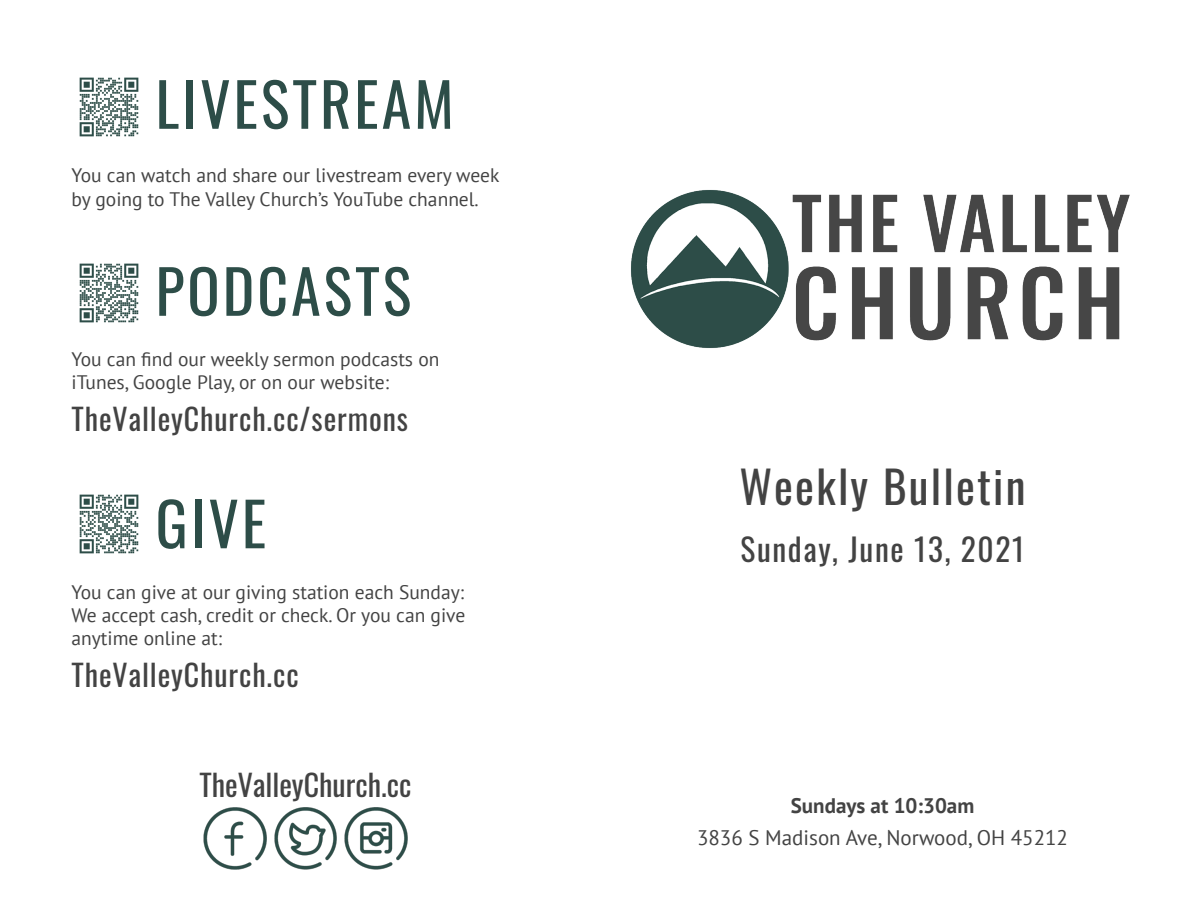
<style>
.page{position:relative;width:1188px;height:918px;background:#fff}
.page>*{position:absolute;margin:0;border:0;box-sizing:border-box;transform-origin:0 0}
.t1{font:60px "Oswald";letter-spacing:.05em;color:#2d4d48}
.t2{font:45px "Oswald";letter-spacing:.05em;color:#434343}
.t3{font:31.5px "Oswald";letter-spacing:.05em;color:#434343}
.t4{font:30px "Oswald";letter-spacing:.03em;color:#434343}
.t5{font:30px "Oswald";color:#434343}
.t6{font:21px "PT Sans";color:#434343}
.t7{font:700 21px "PT Sans";color:#434343}
.t8{font:19.5px/23.4px "PT Sans";color:#434343}
</style>
<div class="page">
<img style="left:203px;top:807px;width:64px;height:63px">
<img style="left:274px;top:807px;width:63px;height:63px">
<img style="left:344px;top:807px;width:64px;height:63px">
<img style="left:631px;top:190px;width:499px;height:158px">
<img style="left:79px;top:494px;width:60px;height:60px">
<img style="left:79px;top:263px;width:60px;height:60px">
<img style="left:79px;top:77px;width:60px;height:60px">
<h1 class="t1" style="left:156px;top:51px;width:300px">LIVESTREAM</h1>
<p class="t8" style="left:72px;top:163px;width:429px">You can watch and share our livestream every week by going to The Valley Church’s YouTube channel.</p>
<h1 class="t1" style="left:156px;top:238px;width:257px">PODCASTS</h1>
<p class="t8" style="left:72px;top:347px;width:369px">You can find our weekly sermon podcasts on iTunes, Google Play, or on our website:</p>
<h3 class="t4" style="left:72px;top:392px;width:338px">TheValleyChurch.cc/sermons</h3>
<h1 class="t1" style="left:156px;top:470px;width:112px">GIVE</h1>
<p class="t8" style="left:72px;top:580px;width:395px;text-align:justify">You can give at our giving station each Sunday:<br>We accept cash, credit or check. Or you can give anytime online at:</p>
<h3 class="t4" style="left:72px;top:648px;width:229px">TheValleyChurch.cc</h3>
<h3 class="t5" style="left:200px;top:758px;width:213px">TheValleyChurch.cc</h3>
<h2 class="t2" style="left:739px;top:447px;width:288px">Weekly Bulletin</h2>
<h3 class="t3" style="left:741px;top:521px;width:286px">Sunday, June 13, 2021</h3>
<p class="t7" style="left:791px;top:792px;width:185px">Sundays at 10:30am</p>
<p class="t6" style="left:697px;top:824px;width:372px">3836 S Madison Ave, Norwood, OH 45212</p>
</div>
